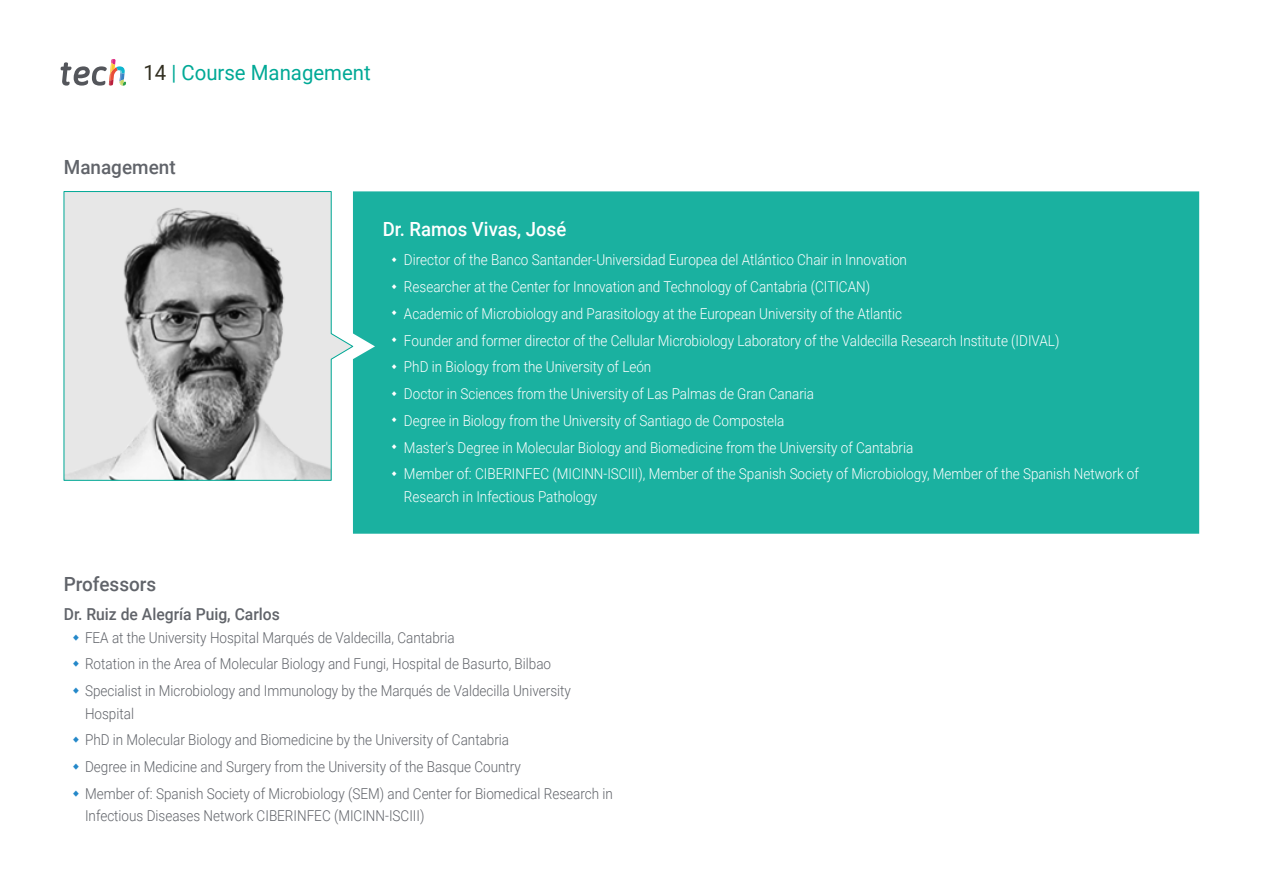
<style>
.page{position:relative;width:1263px;height:893px;background:#fff}
.page>*{position:absolute;margin:0;border:0;box-sizing:border-box;transform-origin:0 0}
.t1{font:21px "Roboto";color:#00a996}
.t2{font:500 19.5px "Roboto";color:#61646a}
.t3{font:500 19.5px "Roboto";color:#fff;scale:.95 1}
.t4{font:500 16.5px "Roboto";color:#61646a;scale:.95 1}
.t5{font:300 15px/26.7px "Roboto";color:#fff;scale:.9 1}
.t6{font:300 15px/26.7px "Roboto";color:#61646a;scale:.9 1}
.s1{color:#312e20}
</style>
<div class="page">
<div style="left:353px;top:191px;width:846px;height:343px;background:#1ab1a0"></div>
<svg style="left:64px;top:191px;width:289px;height:290px;background:#bcbebd"></svg>
<svg style="left:61px;top:59px;width:65px;height:27px"></svg>
<svg style="left:392px;top:257px;width:5px;height:5px"></svg>
<svg style="left:392px;top:284px;width:5px;height:5px"></svg>
<svg style="left:392px;top:310px;width:5px;height:5px"></svg>
<svg style="left:392px;top:337px;width:5px;height:5px"></svg>
<svg style="left:392px;top:364px;width:5px;height:5px"></svg>
<svg style="left:392px;top:391px;width:5px;height:5px"></svg>
<svg style="left:392px;top:417px;width:5px;height:5px"></svg>
<svg style="left:392px;top:444px;width:5px;height:5px"></svg>
<svg style="left:392px;top:471px;width:5px;height:5px"></svg>
<h1 class="t1" style="left:144px;top:57px;width:229px"><span class="s1">14</span> | Course Management</h1>
<h2 class="t2" style="left:64px;top:154px;width:113px">Management</h2>
<h2 class="t3" style="left:383px;top:215px;width:195px">Dr. Ramos Vivas, José</h2>
<p class="t5" style="left:404px;top:246px;width:818px">Director of the Banco Santander-Universidad Europea del Atlántico Chair in Innovation<br>Researcher at the Center for Innovation and Technology of Cantabria (CITICAN)<br>Academic of Microbiology and Parasitology at the European University of the Atlantic<br>Founder and former director of the Cellular Microbiology Laboratory of the Valdecilla Research Institute (IDIVAL)<br>PhD in Biology from the University of León<br>Doctor in Sciences from the University of Las Palmas de Gran Canaria<br>Degree in Biology from the University of Santiago de Compostela<br>Master's Degree in Molecular Biology and Biomedicine from the University of Cantabria<br>Member of: CIBERINFEC (MICINN-ISCIII), Member of the Spanish Society of Microbiology, Member of the Spanish Network of</p>
<p class="t5" style="left:404px;top:483px;width:216px">Research in Infectious Pathology</p>
<h2 class="t2" style="left:64px;top:570px;width:94px">Professors</h2>
<p class="t4" style="left:64px;top:603px;width:229px">Dr. Ruiz de Alegría Puig, Carlos</p>
<p class="t6" style="left:85px;top:623px;width:541px">FEA at the University Hospital Marqués de Valdecilla, Cantabria<br>Rotation in the Area of Molecular Biology and Fungi, Hospital de Basurto, Bilbao<br>Specialist in Microbiology and Immunology by the Marqués de Valdecilla University</p>
<p class="t6" style="left:85px;top:699px;width:588px">Hospital<br>PhD in Molecular Biology and Biomedicine by the University of Cantabria<br>Degree in Medicine and Surgery from the University of the Basque Country<br>Member of: Spanish Society of Microbiology (SEM) and Center for Biomedical Research in</p>
<p class="t6" style="left:85px;top:802px;width:379px">Infectious Diseases Network CIBERINFEC (MICINN-ISCIII)</p>
</div>
